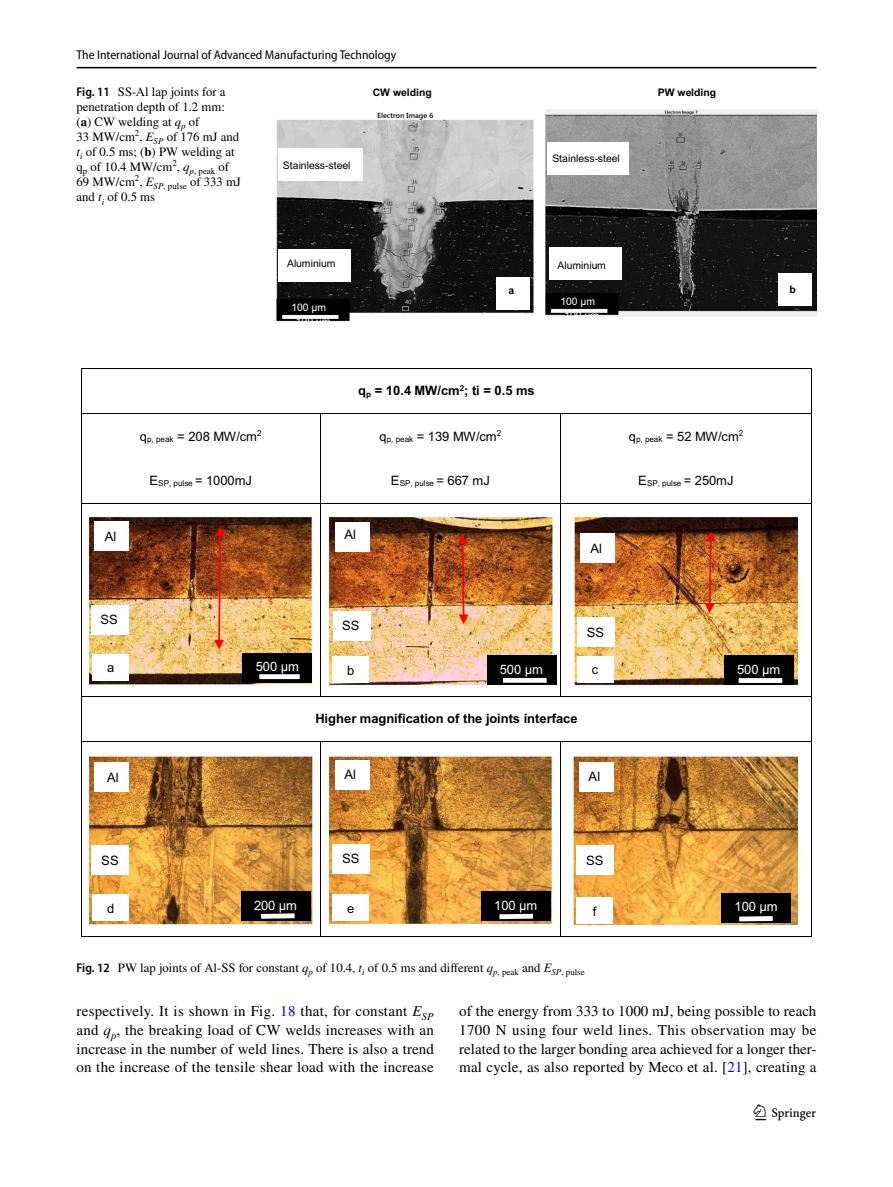
<style>
.page{position:relative;width:893px;height:1187px;background:#fff}
.page>*{position:absolute;margin:0;border:0;box-sizing:border-box;transform-origin:0 0}
.t1{font:22.5px "Springnew Regular 3";color:#000}
.t2{font:15px/18.8px "STIX";letter-spacing:.01em;color:#000;text-align:justify}
.t3{font:12.9px "Arial MT7";letter-spacing:-.005em;color:#000}
.t4{font:12.9px "Arial Bold MT10";color:#000}
.t5{font:12.9px "Arial MT7";letter-spacing:-.005em;color:#fff}
.t6{font:12.75px/15px "STIX";color:#000}
.t7{font:semi-condensed 12.75px "Myriad Pro";color:#000}
.t8{font:10.35px "Arial MT6";color:#000}
.t9{font:10.35px "Arial MT6";letter-spacing:-.005em;color:#fff}
.t10{font:10.35px "Arial Bold MT9";color:#000}
.t11{font:8.1px "Arial MT7";letter-spacing:-.01em;color:#000}
.s1{font-family:"Myriad Pro";font-weight:600;font-stretch:semi-condensed}
.s2{font-weight:700}
.s3{font-style:italic}
.s4{color:#00f}
</style>
<div class="page">
<hr style="left:77px;top:67px;width:739px;height:1px;background:#000">
<img style="left:276px;top:109px;width:540px;height:213px">
<div style="left:278px;top:149px;width:84px;height:32px;background:#fff"></div>
<div style="left:278px;top:249px;width:73px;height:33px;background:#fff"></div>
<div style="left:549px;top:247px;width:73px;height:32px;background:#fff"></div>
<div style="left:548px;top:142px;width:81px;height:33px;background:#fff"></div>
<div style="left:778px;top:273px;width:33px;height:32px;background:#fff"></div>
<div style="left:496px;top:277px;width:34px;height:32px;background:#fff"></div>
<img style="left:90px;top:518px;width:707px;height:406px">
<hr style="left:82px;top:368px;width:729px;height:1px;background:#000">
<hr style="left:81px;top:369px;width:1px;height:44px;background:#000">
<hr style="left:811px;top:369px;width:1px;height:44px;background:#000">
<hr style="left:82px;top:413px;width:238px;height:1px;background:#000">
<hr style="left:321px;top:413px;width:239px;height:1px;background:#000">
<hr style="left:561px;top:413px;width:250px;height:1px;background:#000">
<hr style="left:81px;top:414px;width:1px;height:88px;background:#000">
<hr style="left:320px;top:414px;width:1px;height:88px;background:#000">
<hr style="left:560px;top:414px;width:1px;height:88px;background:#000">
<hr style="left:811px;top:414px;width:1px;height:88px;background:#000">
<hr style="left:82px;top:502px;width:238px;height:1px;background:#000">
<hr style="left:321px;top:502px;width:239px;height:1px;background:#000">
<hr style="left:561px;top:502px;width:250px;height:1px;background:#000">
<hr style="left:81px;top:503px;width:1px;height:193px;background:#000">
<hr style="left:320px;top:503px;width:1px;height:193px;background:#000">
<hr style="left:560px;top:503px;width:1px;height:193px;background:#000">
<hr style="left:811px;top:503px;width:1px;height:193px;background:#000">
<hr style="left:82px;top:696px;width:238px;height:1px;background:#000">
<hr style="left:321px;top:696px;width:239px;height:1px;background:#000">
<hr style="left:561px;top:696px;width:250px;height:1px;background:#000">
<hr style="left:81px;top:697px;width:1px;height:44px;background:#000">
<hr style="left:811px;top:697px;width:1px;height:44px;background:#000">
<hr style="left:82px;top:741px;width:238px;height:1px;background:#000">
<hr style="left:321px;top:741px;width:239px;height:1px;background:#000">
<hr style="left:561px;top:741px;width:250px;height:1px;background:#000">
<hr style="left:81px;top:742px;width:1px;height:193px;background:#000">
<hr style="left:82px;top:935px;width:238px;height:1px;background:#000">
<hr style="left:320px;top:742px;width:1px;height:193px;background:#000">
<hr style="left:321px;top:935px;width:239px;height:1px;background:#000">
<hr style="left:560px;top:742px;width:1px;height:193px;background:#000">
<hr style="left:561px;top:935px;width:250px;height:1px;background:#000">
<hr style="left:811px;top:742px;width:1px;height:193px;background:#000">
<div style="left:93px;top:654px;width:36px;height:26px;background:#fff"></div>
<div style="left:333px;top:656px;width:36px;height:27px;background:#fff"></div>
<div style="left:577px;top:655px;width:36px;height:27px;background:#fff"></div>
<div style="left:93px;top:894px;width:36px;height:27px;background:#fff"></div>
<div style="left:332px;top:894px;width:37px;height:27px;background:#fff"></div>
<div style="left:576px;top:897px;width:37px;height:26px;background:#fff"></div>
<div style="left:243px;top:652px;width:69px;height:30px;background:#000"></div>
<div style="left:259px;top:674px;width:41px;height:5px;background:#fff"></div>
<div style="left:487px;top:655px;width:69px;height:30px;background:#000"></div>
<hr style="left:503px;top:678px;width:44px;height:4px;background:#fff">
<div style="left:724px;top:655px;width:70px;height:30px;background:#000"></div>
<div style="left:739px;top:678px;width:43px;height:5px;background:#fff"></div>
<div style="left:241px;top:891px;width:70px;height:30px;background:#000"></div>
<svg style="left:261px;top:913px;width:34px;height:6px"></svg>
<div style="left:481px;top:891px;width:70px;height:30px;background:#000"></div>
<svg style="left:499px;top:913px;width:34px;height:7px"></svg>
<div style="left:721px;top:893px;width:70px;height:29px;background:#000"></div>
<svg style="left:734px;top:916px;width:44px;height:7px"></svg>
<svg style="left:214px;top:526px;width:11px;height:123px"></svg>
<svg style="left:458px;top:533px;width:10px;height:91px"></svg>
<svg style="left:705px;top:531px;width:10px;height:82px"></svg>
<div style="left:94px;top:522px;width:35px;height:29px;background:#fff"></div>
<div style="left:92px;top:605px;width:37px;height:29px;background:#fff"></div>
<div style="left:335px;top:522px;width:34px;height:29px;background:#fff"></div>
<div style="left:333px;top:611px;width:37px;height:29px;background:#fff"></div>
<div style="left:580px;top:533px;width:34px;height:30px;background:#fff"></div>
<div style="left:577px;top:617px;width:37px;height:29px;background:#fff"></div>
<div style="left:94px;top:762px;width:35px;height:29px;background:#fff"></div>
<div style="left:92px;top:845px;width:37px;height:29px;background:#fff"></div>
<div style="left:335px;top:760px;width:34px;height:29px;background:#fff"></div>
<div style="left:332px;top:843px;width:38px;height:30px;background:#fff"></div>
<div style="left:579px;top:762px;width:34px;height:29px;background:#fff"></div>
<div style="left:576px;top:845px;width:37px;height:29px;background:#fff"></div>
<p class="t7" style="left:77px;top:48px;width:321px">The International Journal of Advanced Manufacturing Technology</p>
<p class="t6" style="left:77px;top:85px;width:166px"><span class="s1">Fig. 11</span> SS-Al lap joints for a penetration depth of 1.2 mm: (<span class="s2">a</span>) CW welding at <span class="s3">q</span><sub>p</sub> of<br>33 MW/cm<sup>2</sup>, <span class="s3">E</span><sub>SP</sub> of 176 mJ and <span class="s3">t</span><sub>i</sub> of 0.5 ms; (<span class="s2">b</span>) PW welding at q<sub>p</sub> of 10.4 MW/cm<sup>2</sup>, <span class="s3">q</span><sub>p</sub><sub>,</sub> <sub>peak</sub> of<br>69 MW/cm<sup>2</sup>, <span class="s3">E</span><sub>SP</sub><sub>,</sub> <sub>pulse</sub> of 333 mJ and <span class="s3">t</span><sub>i</sub> of 0.5 ms</p>
<p class="t8" style="left:283px;top:158px;width:69px">Stainless-steel</p>
<p class="t10" style="left:373px;top:85px;width:60px">CW welding</p>
<p class="t10" style="left:658px;top:85px;width:60px">PW welding</p>
<p class="t8" style="left:552px;top:151px;width:69px">Stainless-steel</p>
<p class="t8" style="left:287px;top:256px;width:50px">Aluminium</p>
<p class="t8" style="left:557px;top:258px;width:50px">Aluminium</p>
<p class="t10" style="left:508px;top:283px;width:7px">a</p>
<p class="t10" style="left:789px;top:282px;width:8px">b</p>
<p class="t9" style="left:292px;top:300px;width:36px">100 µm</p>
<p class="t9" style="left:296px;top:314px;width:36px">100 µm</p>
<p class="t9" style="left:560px;top:294px;width:36px">100 µm</p>
<p class="t9" style="left:564px;top:308px;width:36px">100 µm</p>
<p class="t3" style="left:140px;top:427px;width:123px">q<sub>p,</sub> <sub>peak</sub> = 208 MW/cm<sup>2</sup></p>
<p class="t3" style="left:150px;top:471px;width:104px">E<sub>SP,</sub> <sub>pulse</sub> = 1000mJ</p>
<p class="t4" style="left:358px;top:382px;width:178px">q<sub>p</sub> = 10.4 MW/cm<sup>2</sup>; ti = 0.5 ms</p>
<p class="t3" style="left:380px;top:427px;width:123px">q<sub>p,</sub> <sub>peak</sub> = 139 MW/cm<sup>2</sup></p>
<p class="t11" style="left:391px;top:478px;width:100px"><sup>E</sup>SP, pulse <sup>=</sup> <sup>667</sup> <sup>mJ</sup></p>
<p class="t3" style="left:629px;top:427px;width:116px">q<sub>p,</sub> <sub>peak</sub> = 52 MW/cm<sup>2</sup></p>
<p class="t11" style="left:638px;top:478px;width:97px"><sup>E</sup>SP, pulse <sup>=</sup> <sup>250mJ</sup></p>
<p class="t3" style="left:105px;top:527px;width:13px">Al</p>
<p class="t3" style="left:345px;top:525px;width:13px">Al</p>
<p class="t3" style="left:101px;top:610px;width:19px">SS</p>
<p class="t3" style="left:342px;top:616px;width:19px">SS</p>
<p class="t3" style="left:590px;top:539px;width:13px">Al</p>
<p class="t3" style="left:587px;top:623px;width:19px">SS</p>
<p class="t5" style="left:256px;top:657px;width:45px">500 µm</p>
<p class="t5" style="left:500px;top:660px;width:45px">500 µm</p>
<p class="t5" style="left:737px;top:660px;width:45px">500 µm</p>
<p class="t3" style="left:107px;top:659px;width:9px">a</p>
<p class="t3" style="left:347px;top:661px;width:9px">b</p>
<p class="t3" style="left:592px;top:660px;width:8px">c</p>
<p class="t4" style="left:315px;top:709px;width:264px">Higher magnification of the joints interface</p>
<p class="t3" style="left:107px;top:768px;width:13px">Al</p>
<p class="t3" style="left:345px;top:765px;width:13px">Al</p>
<p class="t3" style="left:589px;top:767px;width:13px">Al</p>
<p class="t3" style="left:101px;top:851px;width:19px">SS</p>
<p class="t3" style="left:342px;top:849px;width:19px">SS</p>
<p class="t3" style="left:586px;top:851px;width:19px">SS</p>
<p class="t5" style="left:254px;top:896px;width:45px">200 µm</p>
<p class="t5" style="left:494px;top:896px;width:45px">100 µm</p>
<p class="t5" style="left:735px;top:897px;width:45px">100 µm</p>
<p class="t3" style="left:107px;top:899px;width:9px">d</p>
<p class="t3" style="left:347px;top:899px;width:9px">e</p>
<p class="t3" style="left:593px;top:902px;width:5px">f</p>
<p class="t6" style="left:77px;top:960px;width:510px"><span class="s1">Fig. 12</span> PW lap joints of Al-SS for constant <span class="s3">q</span><sub>p</sub> of 10.4, <span class="s3">t</span><sub>i</sub> of 0.5 ms and different <span class="s3">q</span><sub>p</sub><sub>,</sub> <sub>peak</sub> and <span class="s3">E</span><sub>SP</sub><sub>,</sub> <sub>pulse</sub></p>
<p class="t2" style="left:77px;top:1002px;width:359px">respectively. It is shown in Fig. <span class="s4">18</span> that, for constant <span class="s3">E</span><sub>SP </sub>and <span class="s3">q</span><sub>p</sub>, the breaking load of CW welds increases with an increase in the number of weld lines. There is also a trend on the increase of the tensile shear load with the increase</p>
<p class="t2" style="left:459px;top:1002px;width:359px">of the energy from 333 to 1000 mJ, being possible to reach 1700 N using four weld lines. This observation may be related to the larger bonding area achieved for a longer ther&shy;mal cycle, as also reported by Meco et al. [<span class="s4">21</span>], creating a</p>
<h1 class="t1" style="left:755px;top:1104px;width:62px">1 3</h1>
</div>
